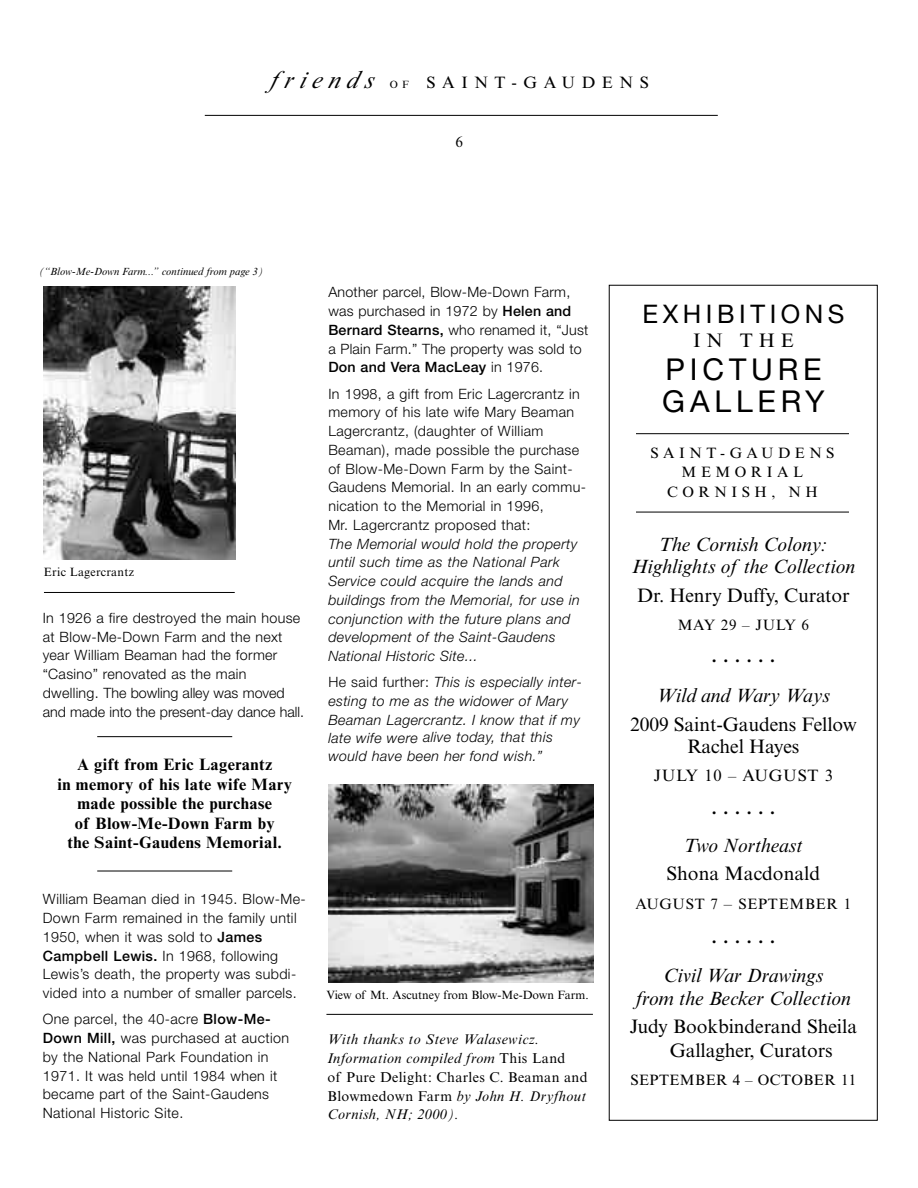
<style>
.page{position:relative;width:918px;height:1188px;background:#fff}
.page>*{position:absolute;margin:0;border:0;box-sizing:border-box;transform-origin:0 0}
.t1{font:30.15px/31.7px "Helvetica Neue LT Std";letter-spacing:.16em;color:#000}
.t2{font:25.65px "Helvetica Neue LT Std";letter-spacing:.18em;color:#000}
.t3{font:italic 24px "Times New Roman MT Std";color:#000}
.t4{font:19.65px "Times New Roman MT Std";color:#000}
.t5{font:19.5px/22.5px "Times New Roman MT Std";letter-spacing:-.005em;color:#000;text-align:center}
.t6{font:italic 19.5px/22.5px "Times New Roman MT Std";letter-spacing:-.005em;color:#000;text-align:center}
.t7{font:700 18px "Times New Roman MT Std";color:#000}
.t8{font:700 16.5px/19.5px "Times New Roman MT Std";letter-spacing:.025em;color:#000;text-align:center}
.t9{font:16.5px "Times New Roman MT Std";letter-spacing:.4em;color:#000}
.t10{font:16.5px "Times New Roman MT Std";letter-spacing:.05em;color:#000}
.t11{font:15px/19.5px "Times New Roman MT Std";letter-spacing:.3em;color:#000;text-align:center}
.t12{font:15px "Times New Roman MT Std";letter-spacing:.05em;color:#000}
.t13{font:15px "Times New Roman MT Std";letter-spacing:.03em;color:#000}
.t14{font:300 14.25px/18.8px "Helvetica Neue LT Std";letter-spacing:.03em;color:#000}
.t15{font:italic 300 14.25px/18.8px "Helvetica Neue LT Std";letter-spacing:.03em;color:#000}
.t16{font:italic 14.25px/18.8px "Times New Roman MT Std";letter-spacing:.025em;color:#000}
.t17{font:12px "Times New Roman MT Std";color:#000}
.t18{font:12px "Times New Roman MT Std";letter-spacing:.025em;color:#000}
.t19{font:italic 10.5px "Times New Roman MT Std";color:#000;scale:1.05 1}
.s1{font-size:10.5px}
.s2{font-weight:500}
.s3{font-style:normal}
.s4{font-size:16.5px}
</style>
<div class="page">
<hr style="left:205px;top:115px;width:513px;height:1px;background:#000">
<hr style="left:636px;top:433px;width:213px;height:1px;background:#000">
<hr style="left:636px;top:512px;width:213px;height:1px;background:#000">
<img style="left:44px;top:286px;width:191px;height:274px">
<hr style="left:44px;top:592px;width:191px;height:1px;background:#000">
<img style="left:329px;top:784px;width:264px;height:199px">
<hr style="left:326px;top:1014px;width:267px;height:1px;background:#000">
<hr style="left:97px;top:736px;width:135px;height:1px;background:#000">
<hr style="left:97px;top:871px;width:135px;height:1px;background:#000">
<h3 class="t3" style="left:270px;top:71px;width:110px">fri end s</h3>
<p class="t9" style="left:390px;top:77px;width:261px"><span class="s1">OF</span> SAINT-GAUDENS</p>
<p class="t12" style="left:455px;top:137px;width:9px">6</p>
<p class="t19" style="left:39px;top:267px;width:215px">(“Blow-Me-Down Farm...” continued from page 3)</p>
<p class="t18" style="left:44px;top:568px;width:92px">Eric Lagercrantz</p>
<p class="t14" style="left:43px;top:610px;width:263px">In 1926 a fire destroyed the main house at Blow-Me-Down Farm and the next year William Beaman had the former “Casino” renovated as the main dwelling. The bowling alley was moved and made into the present-day dance hall.</p>
<p class="t8" style="left:57px;top:757px;width:236px">A gift from Eric Lagerantz<br>in memory of his late wife Mary made possible the purchase<br>of Blow-Me-Down Farm by<br>the Saint-Gaudens Memorial.</p>
<p class="t14" style="left:43px;top:891px;width:265px">William Beaman died in 1945. Blow-Me-Down Farm remained in the family until 1950, when it was sold to <span class="s2">James Campbell Lewis.</span> In 1968, following Lewis’s death, the property was subdi&shy;vided into a number of smaller parcels.</p>
<p class="t14" style="left:43px;top:1011px;width:248px">One parcel, the 40-acre <span class="s2">Blow-Me-<br>Down Mill,</span> was purchased at auction by the National Park Foundation in<br>1971. It was held until 1984 when it became part of the Saint-Gaudens<br>National Historic Site.</p>
<p class="t14" style="left:328px;top:284px;width:262px">Another parcel, Blow-Me-Down Farm, was purchased in 1972 by <span class="s2">Helen and Bernard Stearns,</span> who renamed it, “Just a Plain Farm.” The property was sold to <span class="s2">Don and Vera MacLeay</span> in 1976.</p>
<p class="t14" style="left:328px;top:385px;width:259px">In 1998, a gift from Eric Lagercrantz in memory of his late wife Mary Beaman Lagercrantz, (daughter of William Beaman), made possible the purchase of Blow-Me-Down Farm by the Saint-Gaudens Memorial. In an early commu&shy;nication to the Memorial in 1996,<br>Mr. Lagercrantz proposed that:</p>
<p class="t15" style="left:328px;top:535px;width:253px">The Memorial would hold the property until such time as the National Park Service could acquire the lands and buildings from the Memorial, for use in conjunction with the future plans and development of the Saint-Gaudens National Historic Site...</p>
<p class="t15" style="left:328px;top:674px;width:255px"><span class="s3">He said further:</span> This is especially inter&shy;esting to me as the widower of Mary<br>Beaman Lagercrantz. I know that if my</p>
<p class="t15" style="left:328px;top:729px;width:226px">late wife were alive today, that this would have been her fond wish.”</p>
<p class="t17" style="left:326px;top:991px;width:264px">View of Mt. Ascutney from Blow-Me-Down Farm.</p>
<p class="t16" style="left:327px;top:1032px;width:262px">With thanks to Steve Walasewicz.<br>Information compiled from <span class="s3">This Land<br>of Pure Delight: Charles C. Beaman and<br>Blowmedown Farm</span> by John H. Dryfhout<br>Cornish, NH; 2000).</p>
<h2 class="t2" style="left:643px;top:305px;width:204px">EXHIBITIONS</h2>
<h3 class="t4" style="left:693px;top:333px;width:102px">IN THE</h3>
<h1 class="t1" style="left:662px;top:357px;width:164px">PICTURE<br>GALLERY</h1>
<p class="t11" style="left:650px;top:445px;width:186px">SAINT-GAUDENS<br>MEMORIAL<br>CORNISH, NH</p>
<h3 class="t6" style="left:632px;top:535px;width:225px">The Cornish Colony:<br>Highlights of the Collection</h3>
<h3 class="t5" style="left:637px;top:586px;width:214px">Dr. Henry Duffy, Curator</h3>
<p class="t12" style="left:678px;top:620px;width:133px">MAY 29 – JULY 6</p>
<p class="t7" style="left:712px;top:650px;width:65px">......</p>
<h3 class="t6" style="left:657px;top:686px;width:175px">Wild and Wary Ways</h3>
<h3 class="t5" style="left:630px;top:715px;width:228px">2009 Saint-Gaudens Fellow<br>Rachel Hayes</h3>
<p class="t10" style="left:654px;top:770px;width:181px">JULY 10 – AUGUST 3</p>
<p class="t7" style="left:712px;top:802px;width:65px">......</p>
<h3 class="t6" style="left:684px;top:836px;width:120px">Two Northeast</h3>
<h3 class="t5" style="left:666px;top:864px;width:155px">Shona Macdonald</h3>
<p class="t12" style="left:635px;top:898px;width:217px">AUGUST 7 <span class="s4">–</span> SEPTEMBER 1</p>
<p class="t7" style="left:712px;top:931px;width:65px">......</p>
<h3 class="t6" style="left:636px;top:966px;width:217px">Civil War Drawings<br>from the Becker Collection</h3>
<h3 class="t5" style="left:670px;top:1016px;width:189px;line-height:24px;text-align:left;text-indent:-40px">Judy Bookbinderand Sheila<br>Gallagher, Curators</h3>
<p class="t13" style="left:630px;top:1075px;width:228px">SEPTEMBER 4 – OCTOBER 11</p>
</div>
